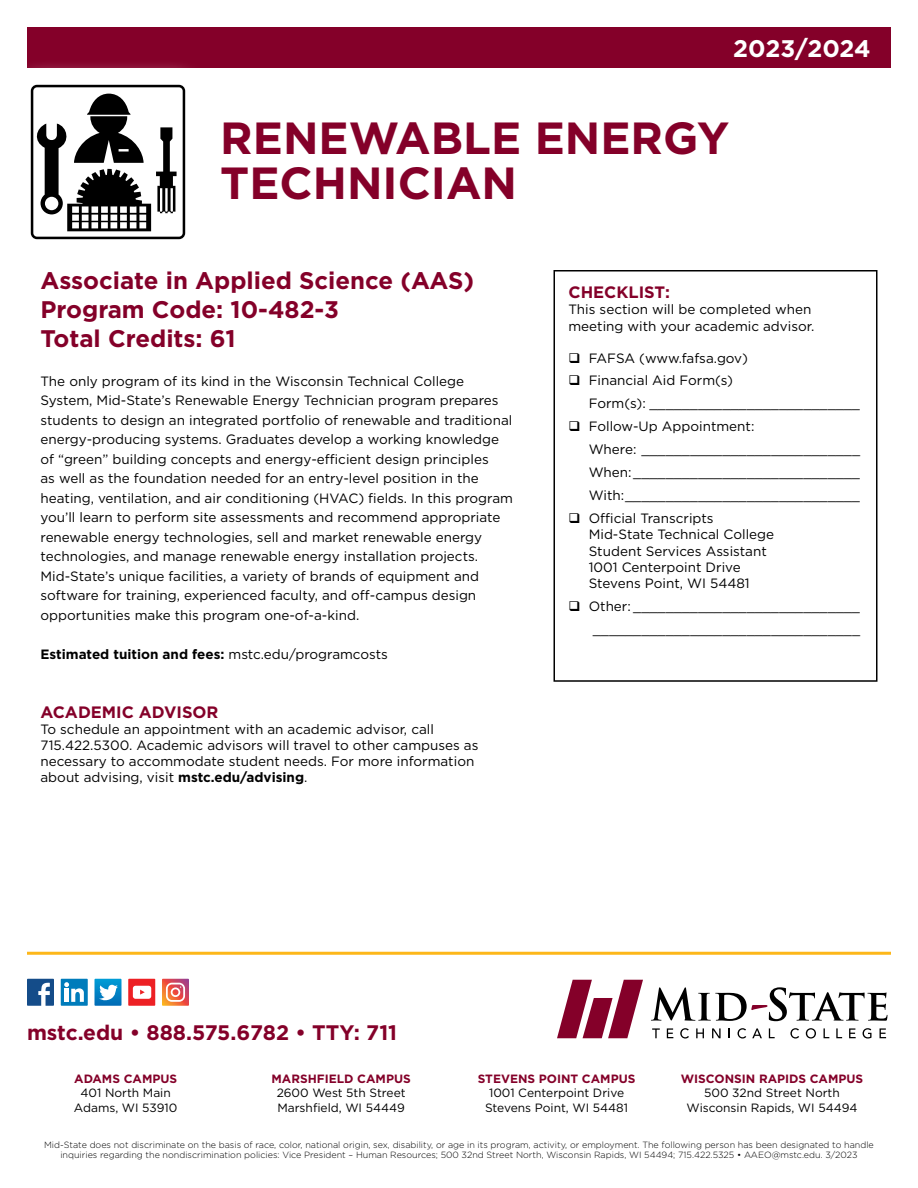
<style>
.page{position:relative;width:918px;height:1188px;background:#fff}
.page>*{position:absolute;margin:0;border:0;box-sizing:border-box;transform-origin:0 0}
.Program_Head_Name{font:700 45px "Gotham";color:#840029}
.Degree_Name{font:700 24px "Gotham";color:#840029}
.t1{font:700 24px "Gotham";letter-spacing:-.005em;color:#fff}
.t2{font:700 21px "Gotham";color:#840029}
.Copy_Head{font:700 16.5px "Gotham";color:#840029}
.Program_Description{font:13.5px/19.5px "Gotham";color:#000}
.Checklist_Copy{font:13.5px "Gotham";color:#000}
.Copy{font:13.5px/16.2px "Gotham";color:#000}
.Program_Description-2{font:700 13.5px "Gotham";color:#000}
.t3{font:12px "Gotham";color:#000}
.t4{font:700 12px "Gotham";color:#840029}
.t5{font:300 9px/10.5px "Gotham";color:#000;text-align:center}
.s1{font-weight:400}
.s2{font-weight:700}
</style>
<div class="page">
<div style="left:27px;top:27px;width:864px;height:41px;background:#840029"></div>
<div style="left:554px;top:270px;width:324px;height:412px;border:2px solid #000"></div>
<div style="left:5px;top:59px;width:206px;height:206px;background:#fff"></div>
<div style="left:31px;top:85px;width:154px;height:154px;border:3px solid #000;border-radius:5px"></div>
<svg style="left:33px;top:94px;width:144px;height:137px"></svg>
<hr style="left:27px;top:952px;width:864px;height:3px;background:#fdb71a">
<svg style="left:557px;top:980px;width:86px;height:58px"></svg>
<svg style="left:651px;top:987px;width:236px;height:34px"></svg>
<svg style="left:652px;top:1028px;width:8px;height:10px"></svg>
<svg style="left:667px;top:1028px;width:6px;height:10px"></svg>
<svg style="left:680px;top:1028px;width:9px;height:11px"></svg>
<svg style="left:696px;top:1028px;width:8px;height:10px"></svg>
<svg style="left:712px;top:1028px;width:9px;height:10px"></svg>
<svg style="left:738px;top:1028px;width:8px;height:11px"></svg>
<svg style="left:752px;top:1028px;width:10px;height:10px"></svg>
<svg style="left:769px;top:1028px;width:6px;height:10px"></svg>
<svg style="left:790px;top:1028px;width:9px;height:11px"></svg>
<svg style="left:806px;top:1028px;width:10px;height:11px"></svg>
<svg style="left:824px;top:1028px;width:5px;height:10px"></svg>
<svg style="left:836px;top:1028px;width:6px;height:10px"></svg>
<svg style="left:849px;top:1028px;width:7px;height:10px"></svg>
<svg style="left:863px;top:1028px;width:9px;height:11px"></svg>
<svg style="left:880px;top:1028px;width:6px;height:10px"></svg>
<svg style="left:27px;top:979px;width:27px;height:27px"></svg>
<div style="left:61px;top:979px;width:27px;height:27px;background:#007cbb"></div>
<svg style="left:64px;top:982px;width:20px;height:20px"></svg>
<svg style="left:94px;top:979px;width:28px;height:27px"></svg>
<div style="left:128px;top:979px;width:27px;height:27px;background:#ed2024"></div>
<div style="left:133px;top:986px;width:18px;height:13px;background:#fff;border-radius:3px"></div>
<svg style="left:140px;top:990px;width:5px;height:5px"></svg>
<svg style="left:162px;top:979px;width:27px;height:27px"></svg>
<p class="t1" style="left:733px;top:32px;width:139px">2023/2024</p>
<p class="Program_Head_Name" style="left:220px;top:108px;width:510px">RENEWABLE ENERGY</p>
<p class="Program_Head_Name" style="left:220px;top:153px;width:298px">TECHNICIAN</p>
<p class="Degree_Name" style="left:40px;top:265px;width:435px">Associate in Applied Science (AAS)</p>
<p class="Degree_Name" style="left:40px;top:294px;width:300px">Program Code: 10-482-3</p>
<p class="Degree_Name" style="left:40px;top:322px;width:197px">Total Credits: 61</p>
<p class="Program_Description" style="left:40px;top:371px;width:474px">The only program of its kind in the Wisconsin Technical College System, Mid-State’s Renewable Energy Technician program prepares students to design an integrated portfolio of renewable and traditional energy-producing systems. Graduates develop a working knowledge of “green” building concepts and energy-efficient design principles<br>as well as the foundation needed for an entry-level position in the heating, ventilation, and air conditioning (HVAC) fields. In this program you’ll learn to perform site assessments and recommend appropriate renewable energy technologies, sell and market renewable energy technologies, and manage renewable energy installation projects.<br>Mid-State’s unique facilities, a variety of brands of equipment and software for training, experienced faculty, and off-campus design opportunities make this program one-of-a-kind.</p>
<p class="Program_Description-2" style="left:40px;top:645px;width:349px">Estimated tuition and fees: <span class="s1">mstc.edu/programcosts</span></p>
<p class="Copy_Head" style="left:40px;top:701px;width:180px">ACADEMIC ADVISOR</p>
<p class="Copy" style="left:40px;top:721px;width:440px">To schedule an appointment with an academic advisor, call 715.422.5300. Academic advisors will travel to other campuses as necessary to accommodate student needs. For more information about advising, visit <span class="s2">mstc.edu/advising</span>.</p>
<p class="Copy_Head" style="left:568px;top:281px;width:103px">CHECKLIST:</p>
<p class="Copy" style="left:568px;top:301px;width:247px">This section will be completed when meeting with your academic advisor.</p>
<p class="Checklist_Copy" style="left:568px;top:349px;width:181px">❑ FAFSA (www.fafsa.gov)</p>
<p class="Checklist_Copy" style="left:568px;top:372px;width:166px">❑ Financial Aid Form(s)</p>
<p class="Checklist_Copy" style="left:589px;top:395px;width:273px">Form(s): __________________________</p>
<p class="Checklist_Copy" style="left:568px;top:418px;width:187px">❑ Follow-Up Appointment:</p>
<p class="Checklist_Copy" style="left:589px;top:441px;width:273px">Where: ___________________________</p>
<p class="Checklist_Copy" style="left:589px;top:464px;width:273px">When:____________________________</p>
<p class="Checklist_Copy" style="left:589px;top:487px;width:273px">With:_____________________________</p>
<p class="Checklist_Copy" style="left:568px;top:510px;width:147px">❑ Official Transcripts</p>
<p class="Checklist_Copy" style="left:589px;top:526px;width:187px">Mid-State Technical College</p>
<p class="Checklist_Copy" style="left:589px;top:542px;width:180px">Student Services Assistant</p>
<p class="Checklist_Copy" style="left:589px;top:558px;width:153px">1001 Centerpoint Drive</p>
<p class="Checklist_Copy" style="left:589px;top:575px;width:163px">Stevens Point, WI 54481</p>
<p class="Checklist_Copy" style="left:568px;top:598px;width:293px">❑ Other: ____________________________</p>
<p class="Checklist_Copy" style="left:593px;top:620px;width:269px">_________________________________</p>
<p class="t2" style="left:27px;top:1018px;width:372px">mstc.edu • 888.575.6782 • TTY: 711</p>
<p class="t4" style="left:74px;top:1071px;width:104px">ADAMS CAMPUS</p>
<p class="t3" style="left:81px;top:1085px;width:92px">401 North Main</p>
<p class="t3" style="left:74px;top:1100px;width:105px">Adams, WI 53910</p>
<p class="t4" style="left:272px;top:1071px;width:141px">MARSHFIELD CAMPUS</p>
<p class="t3" style="left:277px;top:1085px;width:130px">2600 West 5th Street</p>
<p class="t3" style="left:277px;top:1100px;width:129px">Marshfield, WI 54449</p>
<p class="t4" style="left:478px;top:1071px;width:159px">STEVENS POINT CAMPUS</p>
<p class="t3" style="left:489px;top:1085px;width:137px">1001 Centerpoint Drive</p>
<p class="t3" style="left:485px;top:1100px;width:145px">Stevens Point, WI 54481</p>
<p class="t4" style="left:681px;top:1071px;width:184px">WISCONSIN RAPIDS CAMPUS</p>
<p class="t3" style="left:704px;top:1085px;width:137px">500 32nd Street North</p>
<p class="t3" style="left:687px;top:1100px;width:172px">Wisconsin Rapids, WI 54494</p>
<p class="t5" style="left:44px;top:1139px;width:831px">Mid-State does not discriminate on the basis of race, color, national origin, sex, disability, or age in its program, activity, or employment. The following person has been designated to handle inquiries regarding the nondiscrimination policies: Vice President – Human Resources; 500 32nd Street North, Wisconsin Rapids, WI 54494; 715.422.5325 • AAEO@mstc.edu. 3/2023</p>
</div>
